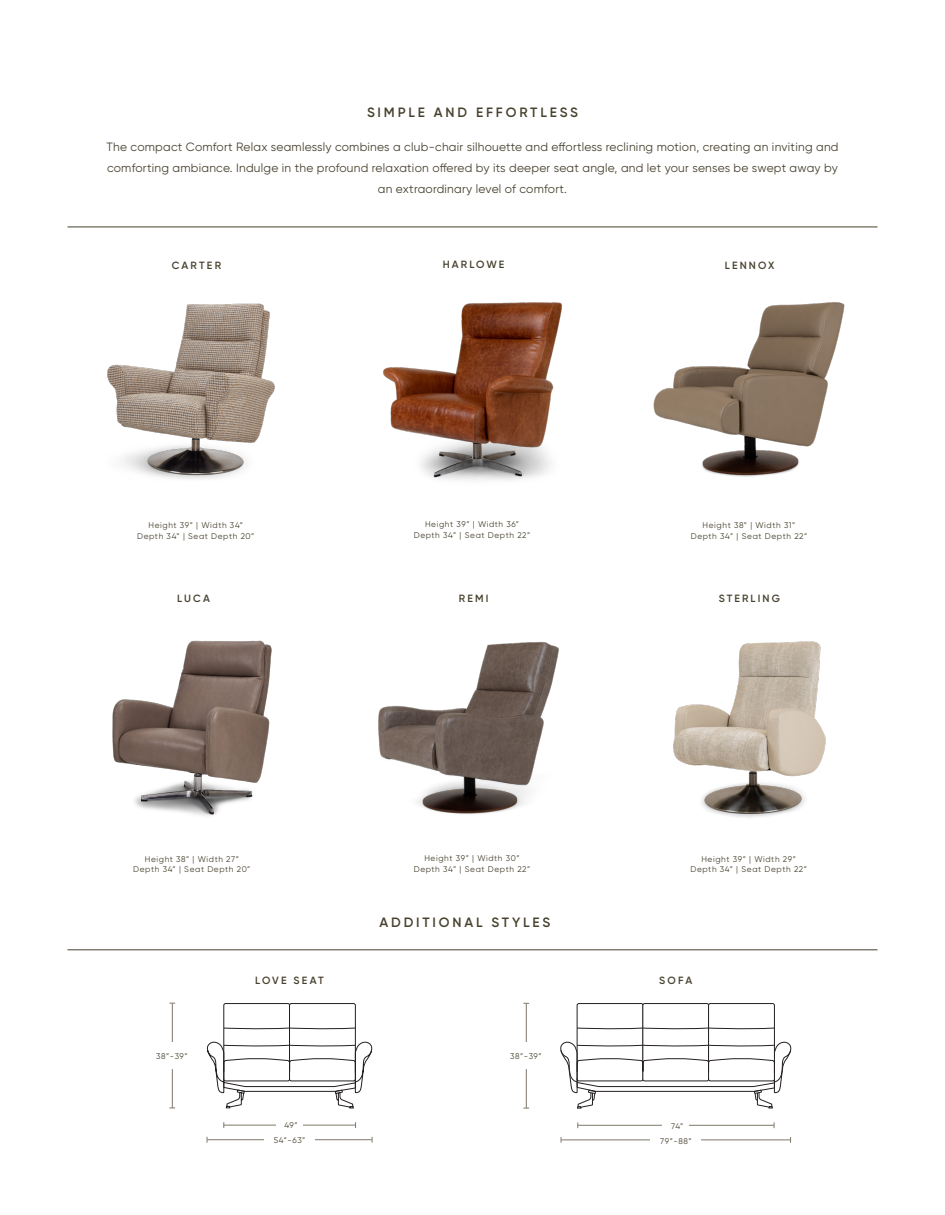
<style>
.page{position:relative;width:945px;height:1215px;background:#fff}
.page>*{position:absolute;margin:0;border:0;box-sizing:border-box;transform-origin:0 0}
.t1{font:600 13.5px "Gilroy";letter-spacing:.21em;color:#47412e}
.t2{font:12px/21px "Gilroy";letter-spacing:.02em;color:#47412e;text-align:center}
.t3{font:600 10.5px "Gilroy";letter-spacing:.2em;color:#47412e}
.t4{font:8.25px "Gilroy";letter-spacing:.075em;color:#47412e}
</style>
<div class="page">
<hr style="left:68px;top:227px;width:810px;height:1px;background:#47412e">
<img style="left:378px;top:642px;width:181px;height:172px">
<img style="left:383px;top:302px;width:180px;height:179px">
<img style="left:673px;top:641px;width:153px;height:177px">
<img style="left:653px;top:302px;width:192px;height:175px">
<img style="left:107px;top:303px;width:168px;height:176px">
<img style="left:112px;top:640px;width:160px;height:176px">
<hr style="left:68px;top:950px;width:810px;height:1px;background:#47412e">
<div style="left:223px;top:1003px;width:67px;height:78px;border:1px solid #231f20;border-radius:2px"></div>
<div style="left:289px;top:1003px;width:67px;height:78px;border:1px solid #231f20;border-radius:2px"></div>
<svg style="left:207px;top:1028px;width:165px;height:81px"></svg>
<hr style="left:224px;top:1125px;width:132px;height:1px;background:#7f7869">
<hr style="left:207px;top:1139px;width:165px;height:1px;background:#7f7869">
<div style="left:276px;top:1120px;width:27px;height:11px;background:#fff"></div>
<div style="left:264px;top:1134px;width:51px;height:11px;background:#fff"></div>
<hr style="left:172px;top:1004px;width:1px;height:104px;background:#7f7869">
<div style="left:167px;top:1042px;width:10px;height:27px;background:#fff"></div>
<div style="left:577px;top:1003px;width:66px;height:78px;border:1px solid #231f20;border-radius:2px"></div>
<div style="left:642px;top:1003px;width:67px;height:78px;border:1px solid #231f20;border-radius:2px"></div>
<div style="left:708px;top:1003px;width:67px;height:78px;border:1px solid #231f20;border-radius:2px"></div>
<svg style="left:560px;top:1028px;width:231px;height:80px"></svg>
<hr style="left:578px;top:1125px;width:196px;height:1px;background:#7f7869">
<hr style="left:561px;top:1140px;width:229px;height:1px;background:#7f7869">
<div style="left:663px;top:1121px;width:26px;height:10px;background:#fff"></div>
<div style="left:651px;top:1135px;width:50px;height:11px;background:#fff"></div>
<hr style="left:526px;top:1004px;width:1px;height:104px;background:#7f7869">
<div style="left:521px;top:1042px;width:10px;height:27px;background:#fff"></div>
<p class="t1" style="left:367px;top:104px;width:212px">SIMPLE AND EFFORTLESS</p>
<p class="t2" style="left:106px;top:136px;width:734px">The compact Comfort Relax seamlessly combines a club-chair silhouette and effortless reclining motion, creating an inviting and comforting ambiance. Indulge in the profound relaxation offered by its deeper seat angle, and let your senses be swept away by an extraordinary level of comfort.</p>
<p class="t3" style="left:172px;top:259px;width:51px">CARTER</p>
<p class="t3" style="left:443px;top:258px;width:63px">HARLOWE</p>
<p class="t3" style="left:725px;top:259px;width:51px">LENNOX</p>
<p class="t4" style="left:148px;top:520px;width:96px">Height 39” | Width 34”</p>
<p class="t4" style="left:137px;top:531px;width:119px">Depth 34” | Seat Depth 20”</p>
<p class="t4" style="left:425px;top:519px;width:95px">Height 39” | Width 36”</p>
<p class="t4" style="left:414px;top:530px;width:118px">Depth 34” | Seat Depth 22”</p>
<p class="t4" style="left:703px;top:520px;width:94px">Height 38” | Width 31”</p>
<p class="t4" style="left:691px;top:531px;width:118px">Depth 34” | Seat Depth 22”</p>
<p class="t3" style="left:177px;top:592px;width:34px">LUCA</p>
<p class="t3" style="left:459px;top:592px;width:31px">REMI</p>
<p class="t3" style="left:719px;top:592px;width:63px">STERLING</p>
<p class="t4" style="left:145px;top:854px;width:96px">Height 38” | Width 27”</p>
<p class="t4" style="left:133px;top:864px;width:119px">Depth 34” | Seat Depth 20”</p>
<p class="t4" style="left:424px;top:853px;width:97px">Height 39” | Width 30”</p>
<p class="t4" style="left:414px;top:864px;width:118px">Depth 34” | Seat Depth 22”</p>
<p class="t4" style="left:701px;top:854px;width:96px">Height 39” | Width 29”</p>
<p class="t4" style="left:691px;top:864px;width:118px">Depth 34” | Seat Depth 22”</p>
<p class="t1" style="left:380px;top:914px;width:172px">ADDITIONAL STYLES</p>
<p class="t3" style="left:255px;top:974px;width:70px">LOVE SEAT</p>
<p class="t3" style="left:659px;top:974px;width:35px">SOFA</p>
<p class="t4" style="left:156px;top:1051px;width:33px">38”-39”</p>
<p class="t4" style="left:510px;top:1051px;width:33px">38”-39”</p>
<p class="t4" style="left:284px;top:1120px;width:15px">49”</p>
<p class="t4" style="left:671px;top:1121px;width:14px">74”</p>
<p class="t4" style="left:274px;top:1135px;width:33px">54”-63”</p>
<p class="t4" style="left:660px;top:1136px;width:33px">79”-88”</p>
</div>
